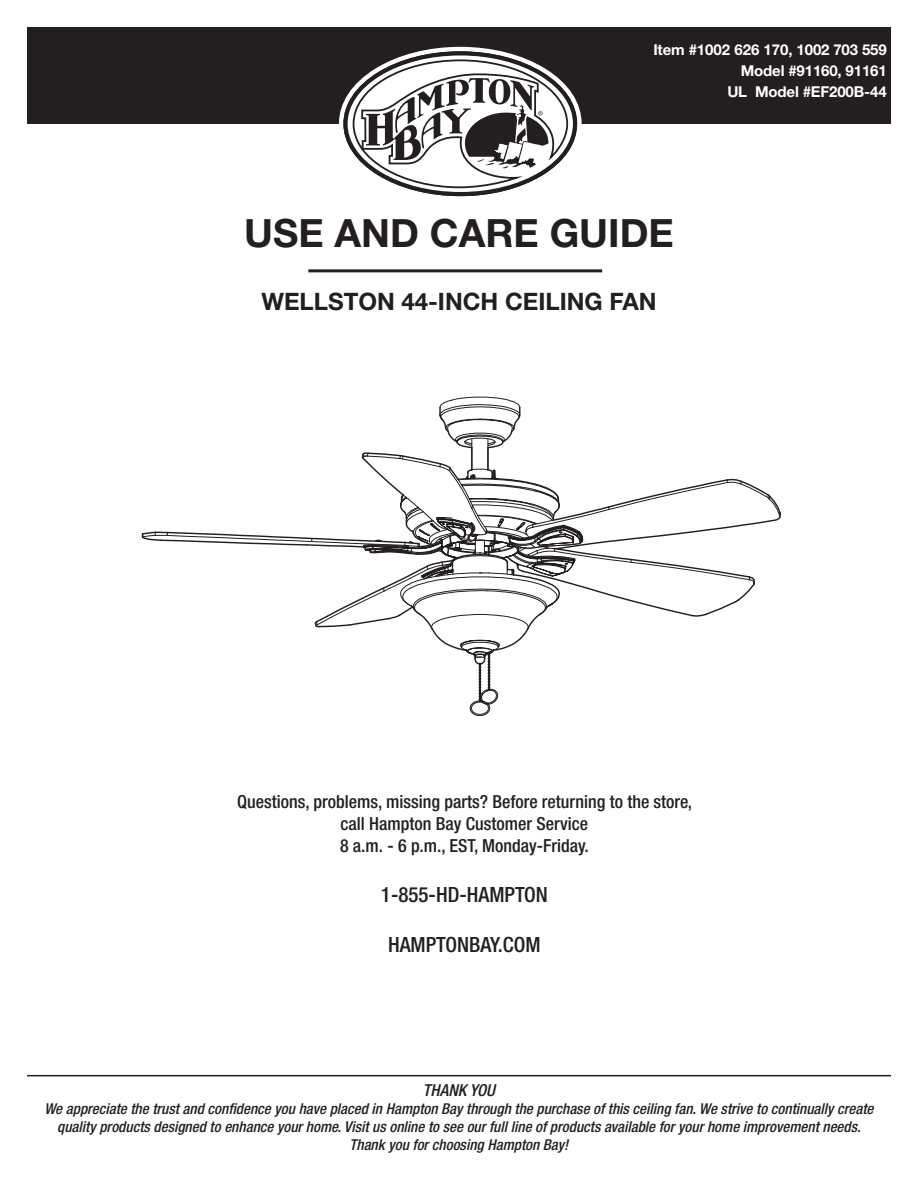
<style>
.page{position:relative;width:918px;height:1188px;background:#fff}
.page>*{position:absolute;margin:0;border:0;box-sizing:border-box;transform-origin:0 0}
.t1{font:700 39px "Helvetica Neue LT Std";color:#231f20}
.t2{font:700 24px "Helvetica Neue LT Std";color:#231f20}
.t3{font:500 condensed 21px "Helvetica Neue LT Std";color:#231f20}
.t4{font:500 condensed 18px/21.6px "Helvetica Neue LT Std";color:#231f20;text-align:center}
.t5{font:italic 500 condensed 16.5px "Helvetica Neue LT Std";color:#231f20}
.t6{font:italic 500 condensed 15px/18px "Helvetica Neue LT Std";color:#231f20;text-align:center}
.t7{font:700 15px/21px "Helvetica Neue LT Std";letter-spacing:-.01em;color:#fff;text-align:right}
</style>
<div class="page">
<div style="left:27px;top:27px;width:864px;height:96px;background:#231f20"></div>
<hr style="left:308px;top:269px;width:294px;height:3px;background:#231f20">
<hr style="left:27px;top:1075px;width:864px;height:1px;background:#231f20">
<svg style="left:141px;top:397px;width:640px;height:319px"></svg>
<svg style="left:339px;top:47px;width:243px;height:150px"></svg>
<p class="t7" style="left:653px;top:39px;width:235px">Item #1002 626 170, 1002 703 559<br>Model #91160, 91161<br>UL Model #EF200B-44</p>
<h1 class="t1" style="left:244px;top:209px;width:431px">USE AND CARE GUIDE</h1>
<h2 class="t2" style="left:261px;top:286px;width:397px">WELLSTON 44-INCH CEILING FAN</h2>
<p class="t4" style="left:237px;top:791px;width:456px">Questions, problems, missing parts? Before returning to the store, call Hampton Bay Customer Service<br>8 a.m. - 6 p.m., EST, Monday-Friday.</p>
<h3 class="t3" style="left:381px;top:882px;width:168px">1-855-HD-HAMPTON</h3>
<h3 class="t3" style="left:388px;top:933px;width:154px">HAMPTONBAY.COM</h3>
<p class="t5" style="left:423px;top:1080px;width:78px">THANK YOU</p>
<p class="t6" style="left:44px;top:1100px;width:834px">We appreciate the trustand confidence you have placed in Hampton Baythrough the purchase ofthisceiling fan.We strive to continuallycreate qualityproductsdesigned to enhance yourhome.Visitusonline to see ourfullline ofproductsavailable foryourhome improvementneeds.<br>Thank you forchoosing Hampton Bay!</p>
</div>
